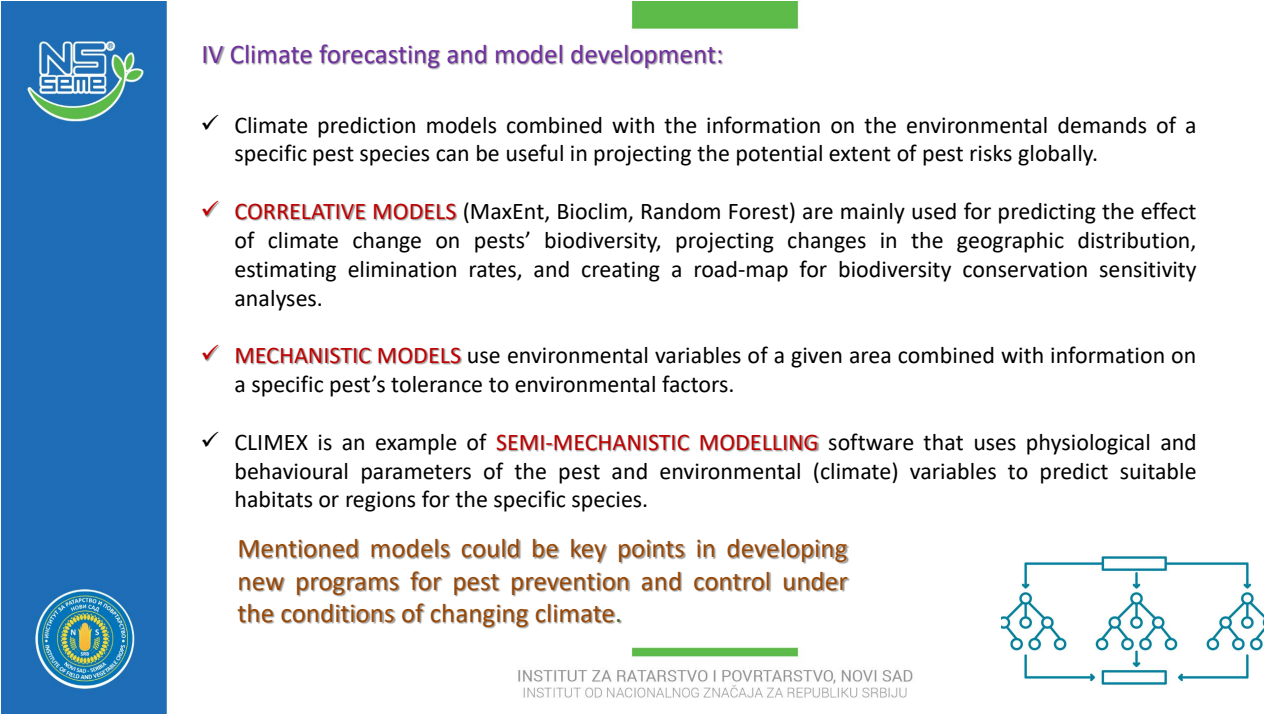
<style>
.page{position:relative;width:1264px;height:714px;background:#fff}
.page>*{position:absolute;margin:0;border:0;box-sizing:border-box;transform-origin:0 0}
.t1{font:27px/32.4px "Calibri";color:#984807;text-align:justify}
.t2{font:27px "Calibri";color:#7030a0}
.t3{font:24px/28.8px "Calibri";color:#000}
.s1{color:#c00000}
.s2{color:#4f6228}
</style>
<div class="page">
<img style="left:2px;top:2px;width:911px;height:711px">
<img style="left:1001px;top:556px;width:262px;height:129px">
<img style="left:186px;top:190px;width:33px;height:50px">
<img style="left:219px;top:188px;width:132px;height:54px">
<img style="left:351px;top:188px;width:6px;height:54px">
<img style="left:357px;top:188px;width:84px;height:54px">
<img style="left:441px;top:188px;width:39px;height:54px">
<img style="left:186px;top:334px;width:33px;height:50px">
<img style="left:219px;top:332px;width:137px;height:54px">
<img style="left:356px;top:332px;width:6px;height:54px">
<img style="left:362px;top:332px;width:84px;height:54px">
<img style="left:446px;top:332px;width:38px;height:54px">
<img style="left:481px;top:419px;width:49px;height:54px">
<img style="left:530px;top:419px;width:7px;height:54px">
<img style="left:537px;top:419px;width:137px;height:54px">
<img style="left:674px;top:419px;width:9px;height:54px">
<img style="left:683px;top:419px;width:120px;height:54px">
<img style="left:803px;top:419px;width:42px;height:54px">
<img style="left:184px;top:28px;width:29px;height:61px">
<img style="left:213px;top:28px;width:535px;height:61px">
<img style="left:220px;top:523px;width:122px;height:32px">
<img style="left:342px;top:523px;width:11px;height:32px">
<img style="left:353px;top:523px;width:80px;height:32px">
<img style="left:433px;top:523px;width:11px;height:32px">
<img style="left:444px;top:523px;width:59px;height:32px">
<img style="left:503px;top:523px;width:11px;height:32px">
<img style="left:514px;top:523px;width:28px;height:32px">
<img style="left:542px;top:523px;width:10px;height:32px">
<img style="left:552px;top:523px;width:48px;height:32px">
<img style="left:600px;top:523px;width:68px;height:32px">
<img style="left:668px;top:523px;width:10px;height:32px">
<img style="left:678px;top:523px;width:21px;height:32px">
<img style="left:699px;top:523px;width:10px;height:32px">
<img style="left:709px;top:523px;width:121px;height:32px">
<img style="left:830px;top:523px;width:43px;height:32px">
<img style="left:220px;top:555px;width:47px;height:32px">
<img style="left:267px;top:555px;width:11px;height:32px">
<img style="left:278px;top:555px;width:104px;height:32px">
<img style="left:382px;top:555px;width:11px;height:32px">
<img style="left:393px;top:555px;width:31px;height:32px">
<img style="left:424px;top:555px;width:11px;height:32px">
<img style="left:435px;top:555px;width:58px;height:32px">
<img style="left:493px;top:555px;width:120px;height:32px">
<img style="left:613px;top:555px;width:11px;height:32px">
<img style="left:624px;top:555px;width:41px;height:61px">
<img style="left:665px;top:555px;width:11px;height:61px">
<img style="left:676px;top:555px;width:78px;height:61px">
<img style="left:754px;top:555px;width:11px;height:61px">
<img style="left:765px;top:555px;width:65px;height:61px">
<img style="left:830px;top:555px;width:43px;height:61px">
<img style="left:220px;top:587px;width:37px;height:61px">
<img style="left:257px;top:587px;width:6px;height:61px">
<img style="left:263px;top:587px;width:248px;height:61px">
<img style="left:377px;top:587px;width:7px;height:61px">
<img style="left:384px;top:587px;width:22px;height:61px">
<img style="left:406px;top:587px;width:43px;height:61px">
<img style="left:511px;top:587px;width:7px;height:61px">
<img style="left:518px;top:587px;width:80px;height:61px">
<img style="left:598px;top:587px;width:43px;height:61px">
<p class="t2" style="left:201px;top:35px;width:523px">IV Climate forecasting and model development:</p>
<p class="t3" style="left:234px;top:110px;width:963px;text-indent:-34px">✓ Climate prediction models combined with the information on the environmental demands of a specific pest species can be useful in projecting the potential extent of pest risks globally.</p>
<p class="t3" style="left:234px;top:196px;width:963px;text-align:justify;text-indent:-34px"><span class="s1">✓ CORRELATIVE MODELS</span> (MaxEnt, Bioclim, Random Forest) are mainly used for predicting the effect of climate change on pests’ biodiversity, projecting changes in the geographic distribution, estimating elimination rates, and creating a road-map for biodiversity conservation sensitivity analyses.</p>
<p class="t3" style="left:234px;top:340px;width:963px;text-indent:-34px"><span class="s1">✓ MECHANISTIC MODELS</span> use environmental variables of a given area combined with information on a specific pest’s tolerance to environmental factors.</p>
<p class="t3" style="left:234px;top:426px;width:963px;text-align:justify;text-indent:-34px">✓ CLIMEX is an example of <span class="s1">SEMI-MECHANISTIC MODELLING</span> software that uses physiological and behavioural parameters of the pest and environmental (climate) variables to predict suitable habitats or regions for the specific species.</p>
<p class="t1" style="left:237px;top:531px;width:611px">Mentioned models could be key points in developing new programs for pest prevention and control under the conditions of changing climate<span class="s2">.</span></p>
</div>
